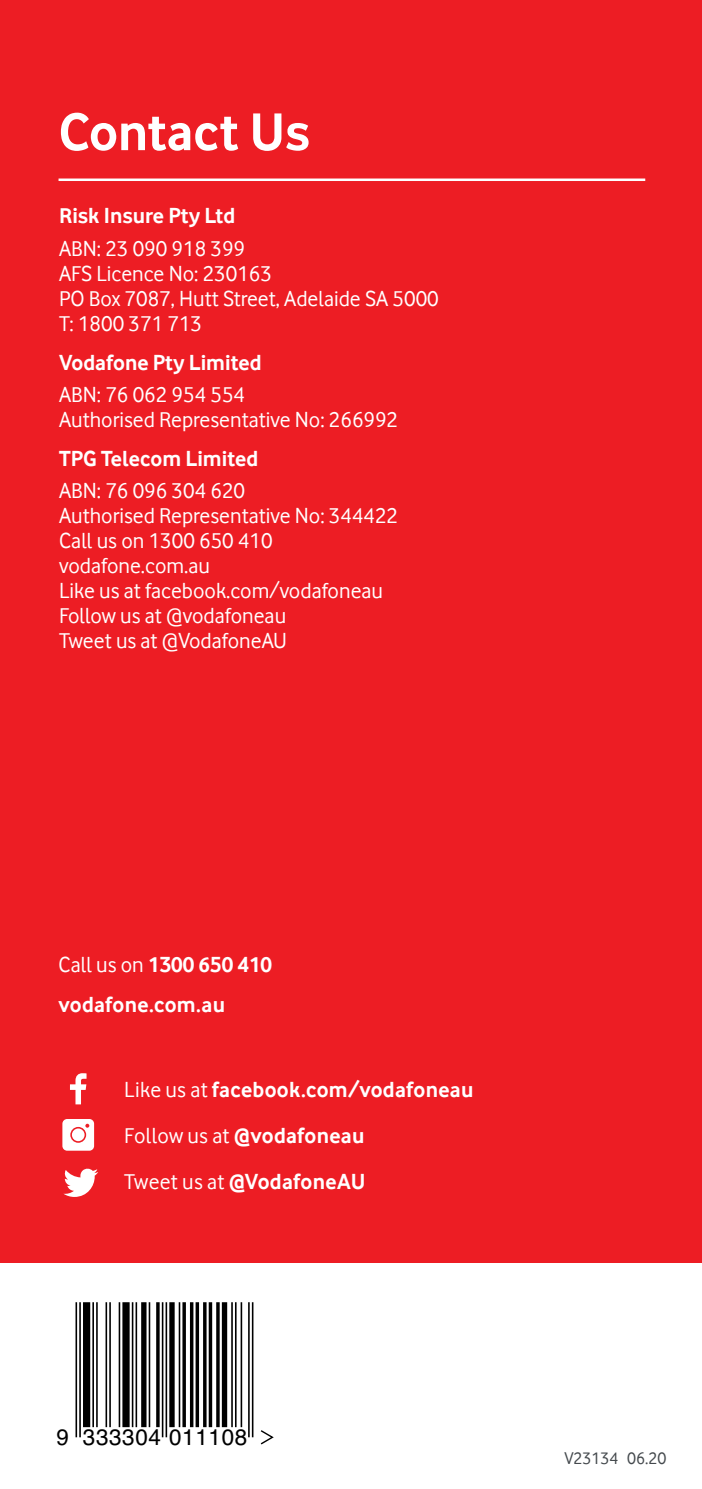
<style>
.page{position:relative;width:702px;height:1489px;background:#fff}
.page>*{position:absolute;margin:0;border:0;box-sizing:border-box;transform-origin:0 0}
.t1{font:55px "Vodafone PTY Bld";letter-spacing:-.005em;color:#fff}
.t2{font:22.5px/25px "Vodafone PTY Rg";color:#fff}
.t3{font:22.5px/46.2px "Vodafone PTY Bld";color:#fff}
.t4{font:22.5px "Helvetica";letter-spacing:.025em;color:#000}
.t5{font:17.5px "Vodafone PTY Rg";color:#44494d}
.s1{font-family:"Vodafone PTY Rg"}
</style>
<div class="page">
<div style="left:0;top:0;width:702px;height:1261px;background:#ed1d24"></div>
<hr style="left:59px;top:178px;width:586px;height:3px;background:#fff">
<hr style="left:75px;top:1302px;width:2px;height:135px;background:#000">
<hr style="left:79px;top:1302px;width:2px;height:135px;background:#000">
<div style="left:83px;top:1302px;width:7px;height:124px;background:#000"></div>
<hr style="left:92px;top:1302px;width:2px;height:124px;background:#000">
<hr style="left:96px;top:1302px;width:2px;height:124px;background:#000">
<hr style="left:105px;top:1302px;width:2px;height:124px;background:#000">
<hr style="left:109px;top:1302px;width:2px;height:124px;background:#000">
<hr style="left:119px;top:1302px;width:1px;height:124px;background:#000">
<div style="left:122px;top:1302px;width:8px;height:124px;background:#000"></div>
<hr style="left:132px;top:1302px;width:1px;height:124px;background:#000">
<hr style="left:135px;top:1302px;width:2px;height:124px;background:#000">
<div style="left:141px;top:1302px;width:5px;height:124px;background:#000"></div>
<hr style="left:149px;top:1302px;width:1px;height:124px;background:#000">
<svg style="left:156px;top:1302px;width:4px;height:124px"></svg>
<hr style="left:162px;top:1302px;width:1px;height:135px;background:#000">
<hr style="left:165px;top:1302px;width:2px;height:135px;background:#000">
<div style="left:169px;top:1302px;width:6px;height:124px;background:#000"></div>
<hr style="left:179px;top:1302px;width:1px;height:124px;background:#000">
<svg style="left:182px;top:1302px;width:4px;height:124px"></svg>
<hr style="left:190px;top:1302px;width:3px;height:124px;background:#000">
<svg style="left:195px;top:1302px;width:4px;height:124px"></svg>
<hr style="left:203px;top:1302px;width:3px;height:124px;background:#000">
<hr style="left:209px;top:1302px;width:3px;height:124px;background:#000">
<svg style="left:216px;top:1302px;width:4px;height:124px"></svg>
<div style="left:222px;top:1302px;width:5px;height:124px;background:#000"></div>
<hr style="left:231px;top:1302px;width:2px;height:124px;background:#000">
<hr style="left:235px;top:1302px;width:1px;height:124px;background:#000">
<hr style="left:240px;top:1302px;width:2px;height:124px;background:#000">
<hr style="left:248px;top:1302px;width:2px;height:135px;background:#000">
<hr style="left:252px;top:1302px;width:1px;height:135px;background:#000">
<svg style="left:260px;top:1430px;width:14px;height:15px"></svg>
<svg style="left:63px;top:1168px;width:35px;height:28px"></svg>
<svg style="left:62px;top:1119px;width:32px;height:31px"></svg>
<svg style="left:70px;top:1073px;width:16px;height:31px"></svg>
<h1 class="t1" style="left:59px;top:100px;width:253px">Contact Us</h1>
<p class="t3" style="left:59px;top:192px;width:178px">Risk Insure Pty Ltd</p>
<p class="t2" style="left:59px;top:235px;width:381px">ABN: 23 090 918 399<br>AFS Licence No: 230163<br>PO Box 7087, Hutt Street, Adelaide SA 5000<br>T: 1800 371 713</p>
<p class="t3" style="left:59px;top:339px;width:204px">Vodafone Pty Limited</p>
<p class="t2" style="left:59px;top:382px;width:340px">ABN: 76 062 954 554<br>Authorised Representative No: 266992</p>
<p class="t3" style="left:59px;top:435px;width:201px">TPG Telecom Limited</p>
<p class="t2" style="left:59px;top:478px;width:340px">ABN: 76 096 304 620<br>Authorised Representative No: 344422<br>Call us on 1300 650 410 vodafone.com.au<br>Like us at facebook.com/vodafoneau<br>Follow us at @vodafoneau<br>Tweet us at @VodafoneAU</p>
<p class="t3" style="left:59px;top:944px;width:215px;line-height:39.2px"><span class="s1">Call us on</span> 1300 650 410 vodafone.com.au</p>
<p class="t3" style="left:124px;top:1065px;width:350px"><span class="s1">Like us at</span> facebook.com/vodafoneau<br><span class="s1">Follow us at</span> @vodafoneau<br><span class="s1">Tweet us at</span> @VodafoneAU</p>
<p class="t4" style="left:57px;top:1419px;width:192px">9 333304 011108</p>
<p class="t5" style="left:564px;top:1448px;width:104px">V23134 06.20</p>
</div>
